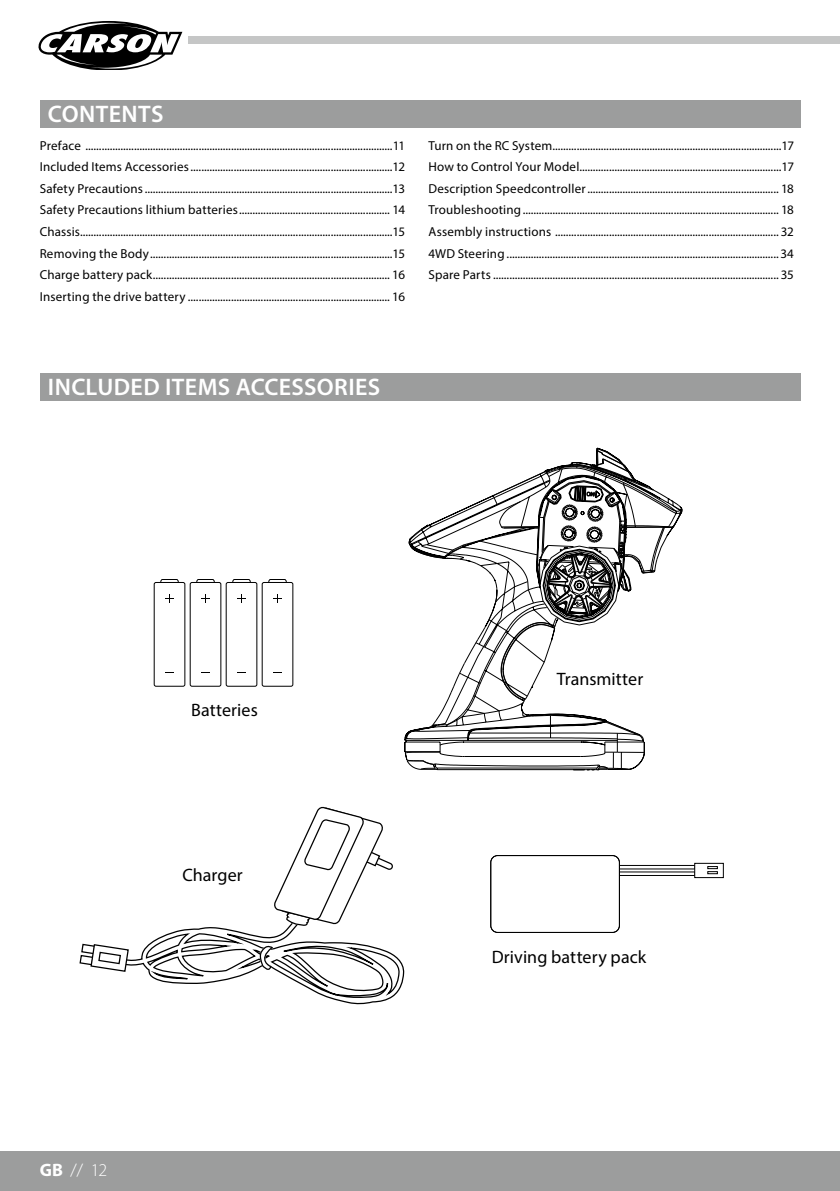
<style>
.page{position:relative;width:840px;height:1191px;background:#fff}
.page>*{position:absolute;margin:0;border:0;box-sizing:border-box;transform-origin:0 0}
.t1{font:600 24px "Myriad Pro";letter-spacing:.015em;color:#fff}
.t2{font:18px "Myriad Pro";letter-spacing:.005em;color:#000}
.t3{font:300 18px "Myriad Pro";color:#fff}
.t4{font:13px/21.6px "Myriad Pro";letter-spacing:.015em;color:#000;text-align:justify}
.s1{font-weight:700}
</style>
<div class="page">
<div style="left:0;top:1151px;width:839px;height:40px;background:#9c9d9d"></div>
<hr style="left:839px;top:1151px;width:1px;height:40px;background:#9c9d9d">
<div style="left:188px;top:36px;width:651px;height:8px;background:#c5c6c6"></div>
<svg style="left:38px;top:21px;width:145px;height:48px"></svg>
<div style="left:40px;top:372px;width:759px;height:28px;background:#9c9d9d"></div>
<div style="left:40px;top:100px;width:759px;height:28px;background:#9c9d9d"></div>
<div style="left:160px;top:579px;width:19px;height:8px;border:1px solid #000;border-radius:2px"></div>
<div style="left:154px;top:582px;width:31px;height:104px;background:#fff;border-radius:2px"></div>
<div style="left:154px;top:582px;width:31px;height:104px;border:1px solid #000;border-radius:2px"></div>
<svg style="left:165px;top:594px;width:9px;height:8px"></svg>
<div style="left:196px;top:579px;width:19px;height:8px;border:1px solid #000;border-radius:2px"></div>
<div style="left:190px;top:582px;width:31px;height:104px;background:#fff;border-radius:2px"></div>
<div style="left:189px;top:582px;width:32px;height:104px;border:1px solid #000;border-radius:2px"></div>
<svg style="left:201px;top:594px;width:9px;height:8px"></svg>
<div style="left:232px;top:579px;width:18px;height:8px;border:1px solid #000;border-radius:2px"></div>
<div style="left:226px;top:582px;width:31px;height:104px;background:#fff;border-radius:2px"></div>
<div style="left:225px;top:582px;width:32px;height:104px;border:1px solid #000;border-radius:2px"></div>
<svg style="left:237px;top:594px;width:9px;height:8px"></svg>
<div style="left:268px;top:579px;width:18px;height:8px;border:1px solid #000;border-radius:2px"></div>
<div style="left:262px;top:582px;width:31px;height:104px;background:#fff;border-radius:2px"></div>
<div style="left:261px;top:582px;width:32px;height:104px;border:1px solid #000;border-radius:2px"></div>
<svg style="left:273px;top:594px;width:9px;height:8px"></svg>
<div style="left:618px;top:865px;width:77px;height:4px;border:1px solid #000"></div>
<div style="left:618px;top:871px;width:77px;height:5px;border:1px solid #000"></div>
<div style="left:490px;top:855px;width:129px;height:78px;border:1px solid #000;border-radius:7px"></div>
<svg style="left:693px;top:862px;width:31px;height:16px"></svg>
<svg style="left:416px;top:462px;width:265px;height:308px"></svg>
<svg style="left:405px;top:471px;width:258px;height:295px"></svg>
<svg style="left:79px;top:806px;width:325px;height:198px"></svg>
<h1 class="t1" style="left:48px;top:99px;width:117px">CONTENTS</h1>
<p class="t4" style="left:40px;top:134px;width:367px">Preface ..................................................................................................................11<br>Included Items Accessories...........................................................................12<br>Safety Precautions............................................................................................13<br>Safety Precautions lithium batteries........................................................ 14<br>Chassis....................................................................................................................15<br>Removing the Body..........................................................................................15<br>Charge battery pack........................................................................................ 16<br>Inserting the drive battery ........................................................................... 16</p>
<p class="t4" style="left:428px;top:134px;width:367px">Turn on the RC System.....................................................................................17<br>How to Control Your Model...........................................................................17<br>Description Speedcontroller....................................................................... 18<br>Troubleshooting............................................................................................... 18<br>Assembly instructions ................................................................................... 32<br>4WD Steering .....................................................................................................34<br>Spare Parts .......................................................................................................... 35</p>
<h1 class="t1" style="left:48px;top:371px;width:334px">INCLUDED ITEMS ACCESSORIES</h1>
<h2 class="t2" style="left:191px;top:699px;width:68px">Batteries</h2>
<h2 class="t2" style="left:182px;top:864px;width:62px">Charger</h2>
<h2 class="t3" style="left:40px;top:1159px;width:69px"><span class="s1">GB</span> // 12</h2>
<h2 class="t2" style="left:556px;top:668px;width:88px">Transmitter</h2>
<h2 class="t2" style="left:491px;top:945px;width:156px">Driving battery pack</h2>
</div>
